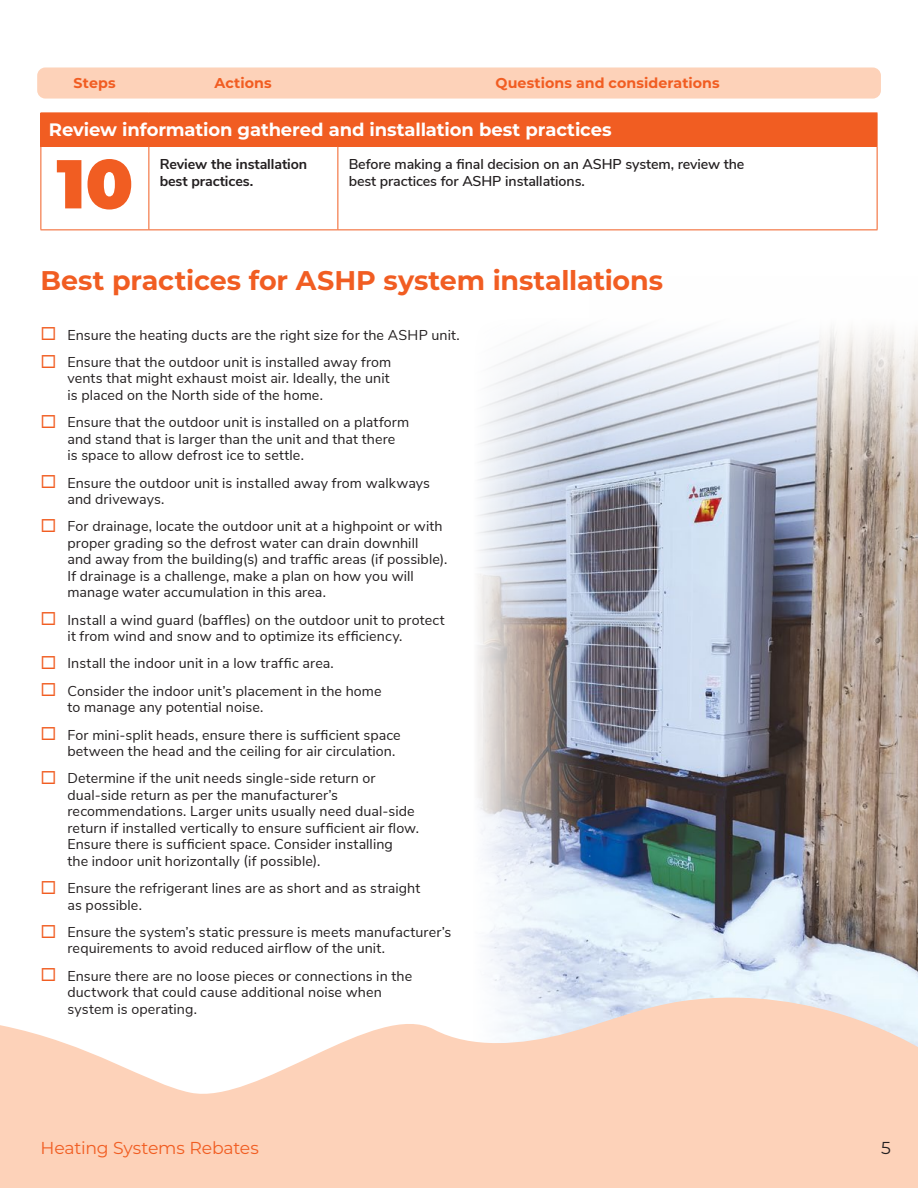
<style>
.page{position:relative;width:918px;height:1188px;background:#fff}
.page>*{position:absolute;margin:0;border:0;box-sizing:border-box;transform-origin:0 0}
.t1{font:900 69px "Montserrat";color:#f15d22}
.t2{font:700 27px "Montserrat";letter-spacing:-.005em;color:#f15d22}
.t3{font:700 18px "Montserrat";letter-spacing:-.01em;color:#fff}
.t4{font:17.25px "Montserrat";letter-spacing:-.01em;color:#f15d22}
.t5{font:17.25px "Montserrat";color:#231f20}
.t6{font:14.25px/16.5px "Nunito Sans";letter-spacing:.005em;color:#231f20}
.t7{font:600 14.25px/16.5px "Nunito Sans";letter-spacing:-.005em;color:#231f20}
.t8{font:700 14.25px "Montserrat";letter-spacing:.005em;color:#f15d22}
.t9{font:700 14.25px/16.5px "Nunito Sans";letter-spacing:-.005em;color:#231f20}
.s1{color:#f15d22}
</style>
<div class="page">
<img style="left:477px;top:329px;width:441px;height:653px">
<svg style="left:0;top:982px;width:918px;height:206px;fill:#fdd2b9"></svg>
<div style="left:41px;top:113px;width:836px;height:33px;background:#f15d22"></div>
<svg style="left:41px;top:147px;width:836px;height:82px"></svg>
<hr style="left:40px;top:112px;width:109px;height:1px;background:#f15d22">
<hr style="left:40px;top:113px;width:1px;height:33px;background:#f15d22">
<hr style="left:149px;top:112px;width:189px;height:1px;background:#f15d22">
<hr style="left:338px;top:112px;width:540px;height:1px;background:#f15d22">
<hr style="left:877px;top:113px;width:1px;height:33px;background:#f15d22">
<hr style="left:40px;top:146px;width:109px;height:1px;background:#f15d22">
<hr style="left:40px;top:147px;width:1px;height:82px;background:#f15d22">
<hr style="left:149px;top:146px;width:189px;height:1px;background:#f15d22">
<hr style="left:148px;top:147px;width:1px;height:82px;background:#f15d22">
<hr style="left:338px;top:146px;width:540px;height:1px;background:#f15d22">
<hr style="left:338px;top:147px;width:1px;height:82px;background:#f15d22">
<hr style="left:877px;top:147px;width:1px;height:82px;background:#f15d22">
<hr style="left:40px;top:229px;width:109px;height:1px;background:#f15d22">
<hr style="left:149px;top:229px;width:189px;height:1px;background:#f15d22">
<hr style="left:338px;top:229px;width:540px;height:1px;background:#f15d22">
<div style="left:37px;top:68px;width:844px;height:31px;background:#fdd2b9;border-radius:8px"></div>
<p class="t8" style="left:74px;top:72px;width:43px">Steps</p>
<p class="t8" style="left:214px;top:72px;width:59px">Actions</p>
<p class="t8" style="left:496px;top:72px;width:226px">Questions and considerations</p>
<p class="t3" style="left:49px;top:116px;width:564px">Review information gathered and installation best practices</p>
<h1 class="t1" style="left:57px;top:132px;width:78px">10</h1>
<p class="t9" style="left:160px;top:155px;width:149px">Review the installation best practices.</p>
<p class="t7" style="left:349px;top:155px;width:397px">Before making a final decision on an ASHP system, review the best practices for ASHP installations.</p>
<h2 class="t2" style="left:40px;top:261px;width:624px">Best practices for ASHP system installations</h2>
<p class="t6" style="left:41px;top:326px;width:421px"><span class="s1">◻</span> Ensure the heating ducts are the right size for the ASHP unit.</p>
<p class="t6" style="left:68px;top:353px;width:325px;text-align:justify;text-indent:-27px"><span class="s1">◻</span> Ensure that the outdoor unit is installed away from vents that might exhaust moist air. Ideally, the unit is placed on the North side of the home.</p>
<p class="t6" style="left:68px;top:413px;width:343px;text-indent:-27px"><span class="s1">◻</span> Ensure that the outdoor unit is installed on a platform and stand that is larger than the unit and that there<br>is space to allow defrost ice to settle.</p>
<p class="t6" style="left:68px;top:473px;width:364px;text-indent:-27px"><span class="s1">◻</span> Ensure the outdoor unit is installed away from walkways and driveways.</p>
<p class="t6" style="left:67px;top:517px;width:381px;text-indent:-27px"><span class="s1">◻</span> For drainage, locate the outdoor unit at a highpoint or with proper grading so the defrost water can drain downhill<br>and away from the building(s) and traffic areas (if possible).<br>If drainage is a challenge, make a plan on how you will manage water accumulation in this area.</p>
<p class="t6" style="left:68px;top:611px;width:379px;text-indent:-27px"><span class="s1">◻</span> Install a wind guard (baffles) on the outdoor unit to protect it from wind and snow and to optimize its efficiency.</p>
<p class="t6" style="left:41px;top:654px;width:295px"><span class="s1">◻</span> Install the indoor unit in a low traffic area.</p>
<p class="t6" style="left:68px;top:682px;width:316px;text-indent:-27px"><span class="s1">◻</span> Consider the indoor unit’s placement in the home to manage any potential noise.</p>
<p class="t6" style="left:68px;top:725px;width:335px;text-indent:-27px"><span class="s1">◻</span> For mini-split heads, ensure there is sufficient space between the head and the ceiling for air circulation.</p>
<p class="t6" style="left:68px;top:769px;width:353px;text-indent:-27px"><span class="s1">◻</span> Determine if the unit needs single-side return or dual-side return as per the manufacturer’s recommendations. Larger units usually need dual-side return if installed vertically to ensure sufficient air flow.<br>Ensure there is sufficient space. Consider installing<br>the indoor unit horizontally (if possible).</p>
<p class="t6" style="left:68px;top:879px;width:354px;text-indent:-27px"><span class="s1">◻</span> Ensure the refrigerant lines are as short and as straight as possible.</p>
<p class="t6" style="left:68px;top:923px;width:385px;text-indent:-27px"><span class="s1">◻</span> Ensure the system’s static pressure is meets manufacturer’s requirements to avoid reduced airflow of the unit.</p>
<p class="t6" style="left:68px;top:967px;width:346px;text-indent:-27px"><span class="s1">◻</span> Ensure there are no loose pieces or connections in the ductwork that could cause additional noise when system is operating.</p>
<p class="t4" style="left:40px;top:1136px;width:220px">Heating Systems Rebates</p>
<p class="t5" style="left:881px;top:1136px;width:11px">5</p>
</div>
